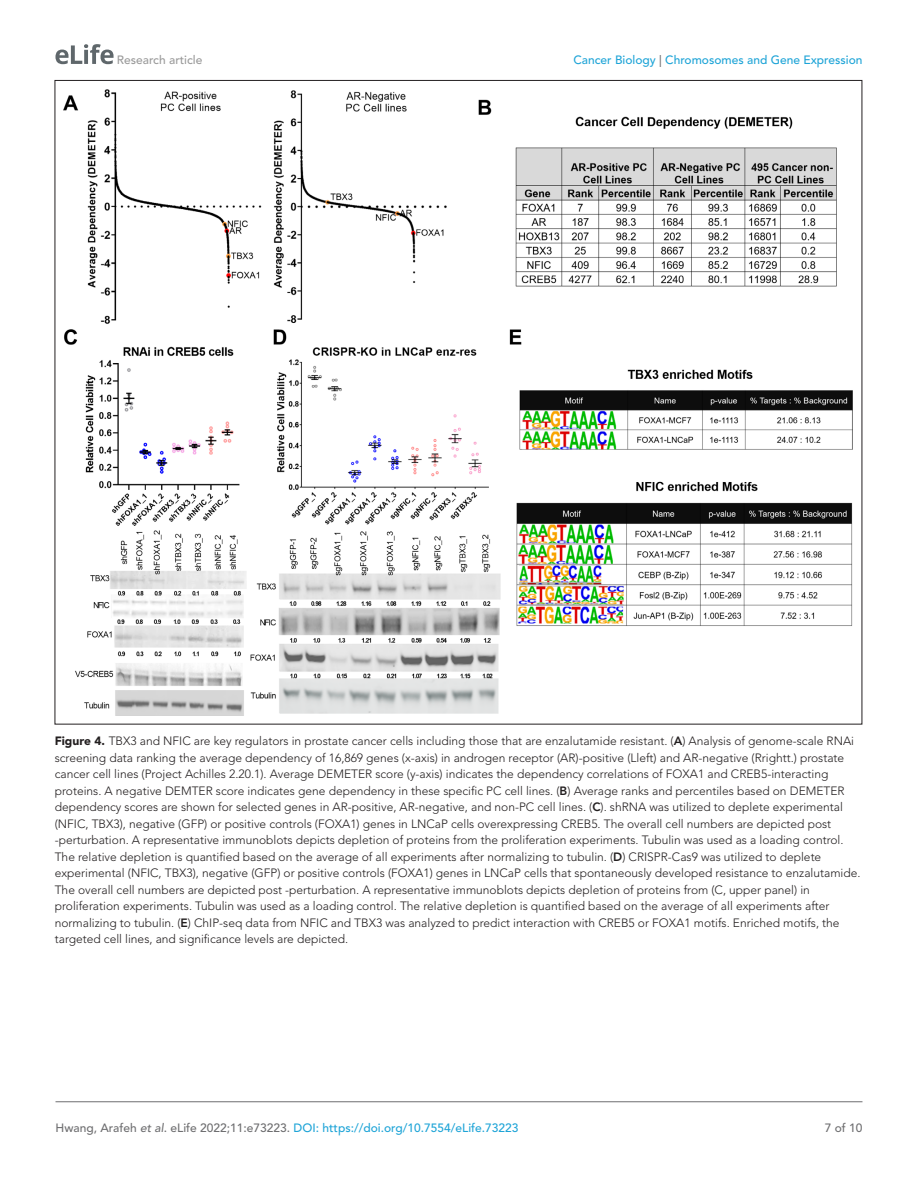
<style>
.page{position:relative;width:918px;height:1188px;background:#fff}
.page>*{position:absolute;margin:0;border:0;box-sizing:border-box;transform-origin:0 0}
.t1{font:300 12px/16.5px "Avenir LT Std";color:#231f20}
.t2{font:500 12px "Avenir LT Std";color:#1ea4d7}
.t3{font:500 12px "Avenir LT Std";color:#9a9a9a}
.t4{font:500 12px "Avenir LT Std";color:#6e6e70}
.s1{color:#6e6e70}
.s2{font-weight:900}
.s3{font-weight:800}
.s4{font-style:italic;color:#6e6e70}
</style>
<div class="page">
<svg style="left:55px;top:44px;width:59px;height:20px"></svg>
<hr style="left:56px;top:1101px;width:806px;height:1px;background:#6e6e70">
<img style="left:64px;top:89px;width:789px;height:626px">
<p class="t3" style="left:117px;top:53px;width:87px">Research article</p>
<p class="t2" style="left:573px;top:53px;width:291px">Cancer Biology <span class="s1">|</span> Chromosomes and Gene Expression</p>
<p class="t1" style="left:55px;top:733px;width:807px"><span class="s2">Figure 4.</span> TBX3 and NFIC are key regulators in prostate cancer cells including those that are enzalutamide resistant. (<span class="s3">A</span>) Analysis of genome-scale RNAi screening data ranking the average dependency of 16,869 genes (x-axis) in androgen receptor (AR)-positive (Lleft) and AR-negative (Rrightt.) prostate cancer cell lines (Project Achilles 2.20.1). Average DEMETER score (y-axis) indicates the dependency correlations of FOXA1 and CREB5-interacting proteins. A negative DEMTER score indicates gene dependency in these specific PC cell lines. (<span class="s3">B</span>) Average ranks and percentiles based on DEMETER dependency scores are shown for selected genes in AR-positive, AR-negative, and non-PC cell lines. (<span class="s3">C</span>). shRNA was utilized to deplete experimental (NFIC, TBX3), negative (GFP) or positive controls (FOXA1) genes in LNCaP cells overexpressing CREB5. The overall cell numbers are depicted post -perturbation. A representative immunoblots depicts depletion of proteins from the proliferation experiments. Tubulin was used as a loading control.<br>The relative depletion is quantified based on the average of all experiments after normalizing to tubulin. (<span class="s3">D</span>) CRISPR-Cas9 was utilized to deplete experimental (NFIC, TBX3), negative (GFP) or positive controls (FOXA1) genes in LNCaP cells that spontaneously developed resistance to enzalutamide.<br>The overall cell numbers are depicted post -perturbation. A representative immunoblots depicts depletion of proteins from (C, upper panel) in proliferation experiments. Tubulin was used as a loading control. The relative depletion is quantified based on the average of all experiments after normalizing to tubulin. (<span class="s3">E</span>) ChIP-seq data from NFIC and TBX3 was analyzed to predict interaction with CREB5 or FOXA1 motifs. Enriched motifs, the targeted cell lines, and significance levels are depicted.</p>
<p class="t2" style="left:56px;top:1121px;width:465px"><span class="s1">Hwang, Arafeh</span> <span class="s4">et al</span><span class="s1">. eLife 2022;11:e73223.</span> DOI: https://doi.org/10.7554/eLife.73223</p>
<p class="t4" style="left:825px;top:1121px;width:39px">7 of 10</p>
</div>
